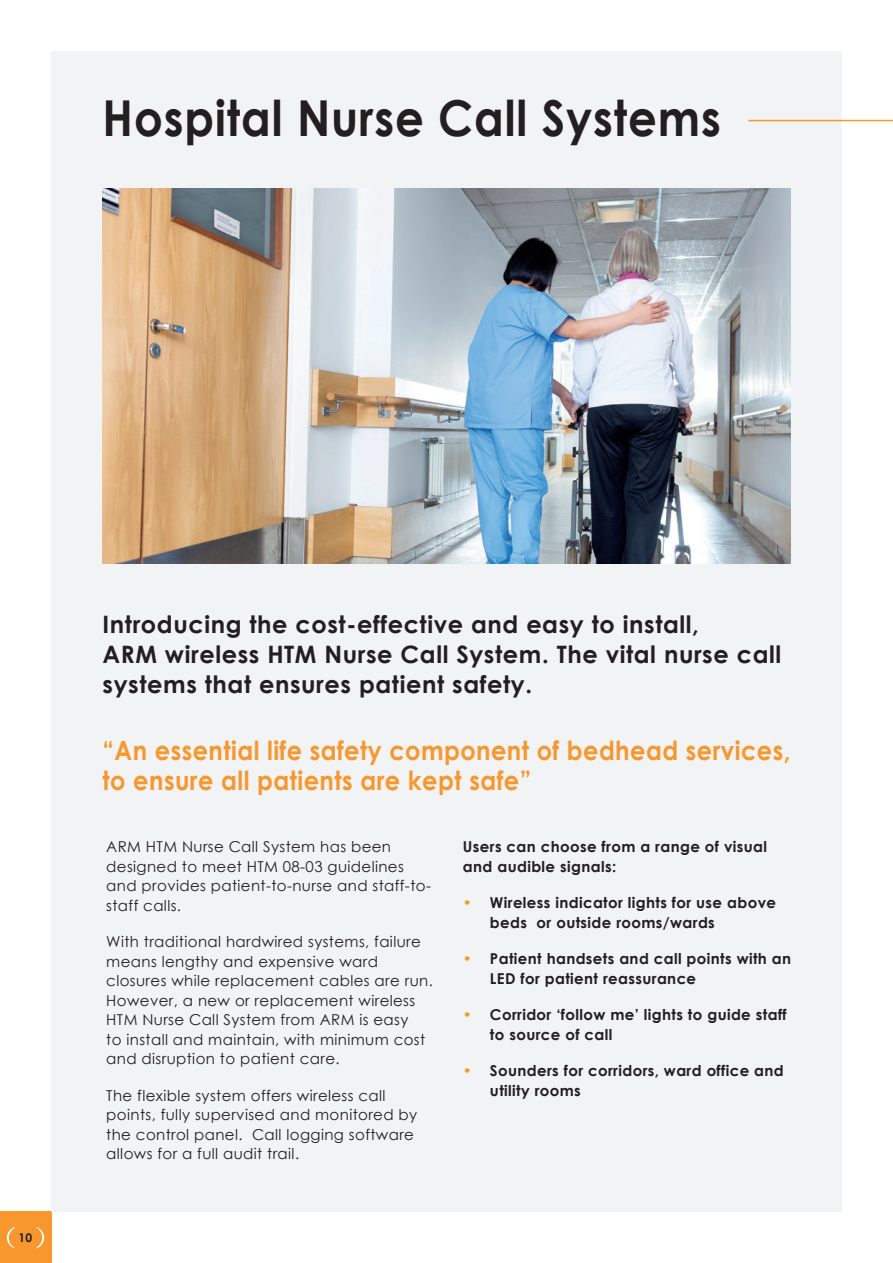
<style>
.page{position:relative;width:893px;height:1263px;background:#fff}
.page>*{position:absolute;margin:0;border:0;box-sizing:border-box;transform-origin:0 0}
.Main_Titles{font:700 49.5px "Century Gothic";letter-spacing:.02em;color:#231f20;scale:.91 1}
.Main_Titles-2{font:700 26.4px/30px "Century Gothic";letter-spacing:.02em;color:#f7972d;scale:.91 1}
.Headings{font:700 24px/30px "Century Gothic";letter-spacing:.025em;color:#231f20}
.Body{font:15px/19.5px "Century Gothic";letter-spacing:.025em;color:#231f20}
.Body-2{font:700 15px/19.5px "Century Gothic";letter-spacing:.025em;color:#231f20}
.Body-3{font:700 12px "Century Gothic";color:#231f20}
.s1{color:#f7972d}
</style>
<div class="page">
<div style="left:0;top:1212px;width:51px;height:51px;background:#f7972d"></div>
<svg style="left:7px;top:1227px;width:8px;height:21px"></svg>
<svg style="left:36px;top:1227px;width:8px;height:21px"></svg>
<div style="left:51px;top:51px;width:791px;height:1161px;background:#f2f3f4"></div>
<img style="left:103px;top:188px;width:687px;height:376px">
<hr style="left:748px;top:120px;width:145px;height:1px;background:#f7972d">
<p class="Main_Titles" style="left:103px;top:81px;width:681px">Hospital Nurse Call Systems</p>
<p class="Body-3" style="left:19px;top:1229px;width:15px">10</p>
<p class="Headings" style="left:103px;top:608px;width:680px">Introducing the cost-effective and easy to install,<br>ARM wireless HTM Nurse Call System. The vital nurse call systems that ensures patient safety.</p>
<p class="Main_Titles-2" style="left:103px;top:734px;width:757px">“An essential life safety component of bedhead services, to ensure all patients are kept safe”</p>
<p class="Body" style="left:106px;top:837px;width:326px">ARM HTM Nurse Call System has been designed to meet HTM 08-03 guidelines and provides patient-to-nurse and staff-to&shy;staff calls.</p>
<p class="Body" style="left:106px;top:932px;width:328px">With traditional hardwired systems, failure means lengthy and expensive ward closures while replacement cables are run.<br>However, a new or replacement wireless HTM Nurse Call System from ARM is easy<br>to install and maintain, with minimum cost and disruption to patient care.</p>
<p class="Body" style="left:106px;top:1085px;width:312px">The flexible system offers wireless call points, fully supervised and monitored by the control panel. Call logging software allows for a full audit trail.</p>
<p class="Body-2" style="left:463px;top:836px;width:306px">Users can choose from a range of visual and audible signals:</p>
<p class="Body-2" style="left:490px;top:892px;width:288px;text-indent:-27px"><span class="s1">•</span> Wireless indicator lights for use above beds or outside rooms/wards</p>
<p class="Body-2" style="left:490px;top:948px;width:303px;text-indent:-27px"><span class="s1">•</span> Patient handsets and call points with an<br>LED for patient reassurance</p>
<p class="Body-2" style="left:490px;top:1004px;width:298px;text-indent:-27px"><span class="s1">•</span> Corridor ‘follow me’ lights to guide staff to source of call</p>
<p class="Body-2" style="left:490px;top:1060px;width:295px;text-indent:-27px"><span class="s1">•</span> Sounders for corridors, ward office and utility rooms</p>
</div>
